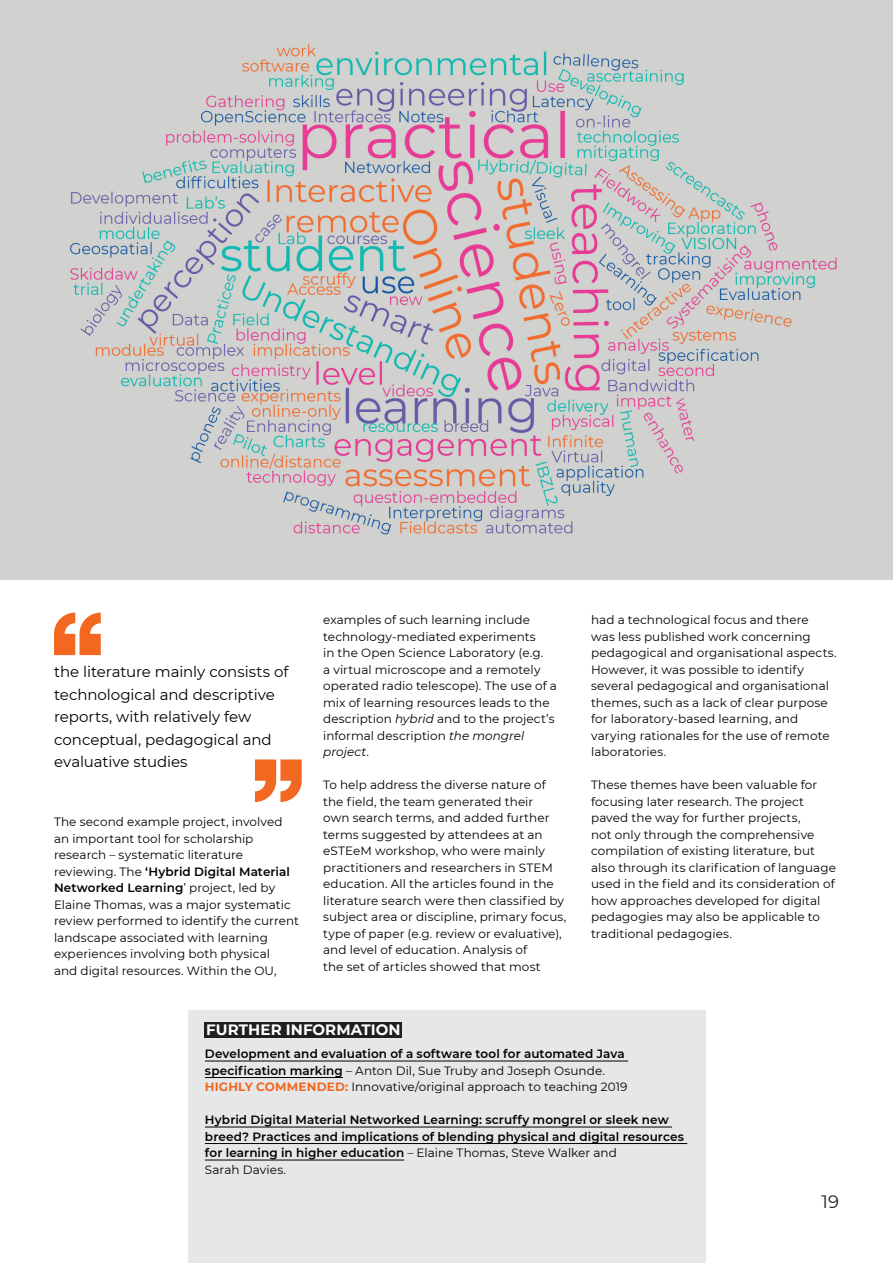
<style>
.page{position:relative;width:893px;height:1263px;background:#fff}
.page>*{position:absolute;margin:0;border:0;box-sizing:border-box;transform-origin:0 0}
.t1{font:18px "Montserrat";color:#231f20}
.t2{font:15px/22.5px "Montserrat";letter-spacing:-.005em;color:#010101}
.t3{font:700 15px "Montserrat";letter-spacing:.005em;color:#fff}
.t4{font:12px/16.5px "Montserrat";letter-spacing:.005em;color:#010101}
.t5{font:600 12px/16.5px "Montserrat";letter-spacing:.01em;color:#010101}
.s1{font-weight:600}
.s2{font-style:italic}
.s3{font-weight:400}
.s4{font-weight:700;color:#f36821}
</style>
<div class="page">
<div style="left:188px;top:1010px;width:517px;height:253px;background:#e6e7e9"></div>
<hr style="left:205px;top:1061px;width:423px;height:1px;background:#010101">
<hr style="left:205px;top:1077px;width:138px;height:1px;background:#010101">
<hr style="left:205px;top:1127px;width:467px;height:1px;background:#010101">
<hr style="left:205px;top:1143px;width:482px;height:1px;background:#010101">
<hr style="left:205px;top:1160px;width:199px;height:1px;background:#010101">
<div style="left:205px;top:1022px;width:197px;height:15px;background:#231f20"></div>
<img style="left:0;top:0;width:893px;height:580px">
<svg style="left:54px;top:612px;width:47px;height:43px"></svg>
<svg style="left:255px;top:759px;width:47px;height:43px"></svg>
<p class="t2" style="left:54px;top:660px;width:236px">the literature mainly consists of technological and descriptive reports, with relatively few conceptual, pedagogical and evaluative studies</p>
<p class="t4" style="left:54px;top:813px;width:247px">The second example project, involved an important tool for scholarship research – systematic literature reviewing. The <span class="s1">‘Hybrid Digital Material Networked Learning</span>’ project, led by Elaine Thomas, was a major systematic review performed to identify the current landscape associated with learning experiences involving both physical<br>and digital resources. Within the OU,</p>
<p class="t4" style="left:323px;top:611px;width:235px">examples of such learning include technology-mediated experiments<br>in the Open Science Laboratory (e.g.<br>a virtual microscope and a remotely operated radio telescope). The use of a mix of learning resources leads to the description <span class="s2">hybrid</span> and to the project’s informal description <span class="s2">the mongrel project</span>.</p>
<p class="t4" style="left:323px;top:776px;width:245px">To help address the diverse nature of the field, the team generated their<br>own search terms, and added further terms suggested by attendees at an eSTEeM workshop, who were mainly practitioners and researchers in STEM education. All the articles found in the literature search were then classified by subject area or discipline, primary focus, type of paper (e.g. review or evaluative), and level of education. Analysis of<br>the set of articles showed that most</p>
<p class="t3" style="left:206px;top:1019px;width:196px">FURTHER INFORMATION</p>
<p class="t4" style="left:591px;top:611px;width:247px">had a technological focus and there<br>was less published work concerning pedagogical and organisational aspects.<br>However, it was possible to identify several pedagogical and organisational themes, such as a lack of clear purpose for laboratory-based learning, and varying rationales for the use of remote laboratories.</p>
<p class="t4" style="left:591px;top:776px;width:246px">These themes have been valuable for focusing later research. The project paved the way for further projects,<br>not only through the comprehensive compilation of existing literature, but also through its clarification of language used in the field and its consideration of how approaches developed for digital pedagogies may also be applicable to traditional pedagogies.</p>
<p class="t5" style="left:205px;top:1045px;width:424px">Development and evaluation of a software tool for automated Java specification marking <span class="s3">– Anton Dil, Sue Truby and Joseph Osunde.<br></span><span class="s4">HIGHLY COMMENDED:</span> <span class="s3">Innovative/original approach to teaching 2019</span></p>
<p class="t5" style="left:205px;top:1111px;width:480px">Hybrid Digital Material Networked Learning: scruffy mongrel or sleek new breed? Practices and implications of blending physical and digital resources for learning in higher education <span class="s3">– Elaine Thomas, Steve Walker and<br>Sarah Davies.</span></p>
<h1 class="t1" style="left:821px;top:1189px;width:19px">19</h1>
</div>
